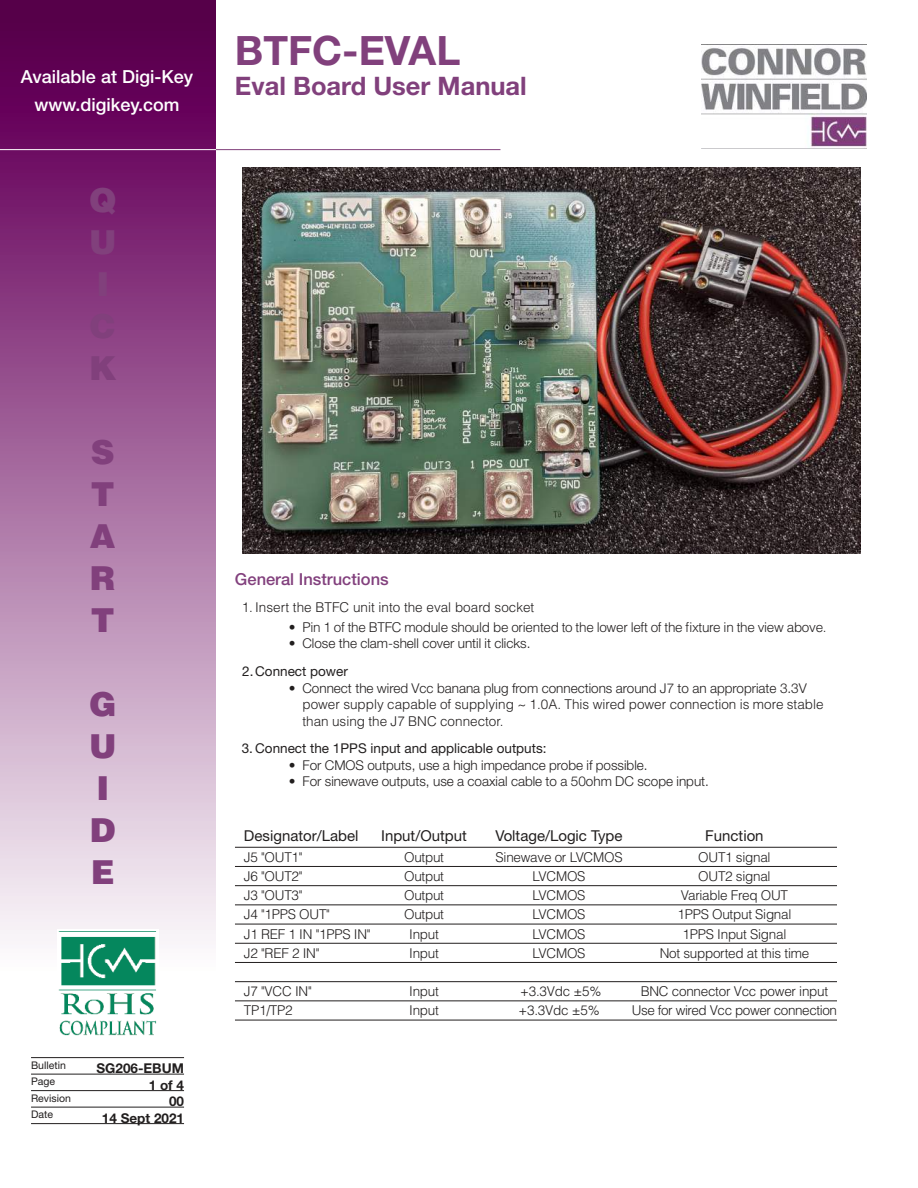
<style>
.page{position:relative;width:918px;height:1188px;background:#fff}
.page>*{position:absolute;margin:0;border:0;box-sizing:border-box;transform-origin:0 0}
.t1{font:700 40.5px "Helvetica Neue";color:#81407c}
.t2{font:900 33px/42px "Helvetica";color:#81407c}
.t3{font:700 25.5px "Helvetica Neue";color:#81407c}
.t4{font:500 18px/27.8px "Helvetica Neue";color:#fff;text-align:center}
.t5{font:500 16.5px "Helvetica Neue";color:#82407d}
.t6{font:15px "Helvetica Neue";color:#221f1f}
.t7{font:300 13.5px "Helvetica";letter-spacing:-.02em;color:#221f1f}
.t8{font:300 13.5px "Helvetica Neue";color:#221f1f}
.t9{font:300 13.5px/16.5px "Helvetica";color:#221f1f}
.t10{font:13.5px "Helvetica Neue";color:#221f1f}
.t11{font:700 13.5px "Helvetica Neue";color:#221f1f}
.t12{font:10.5px "Helvetica Neue";color:#221f1f}
.s1{font-family:"Helvetica Neue"}
</style>
<div class="page">
<img style="left:701px;top:46px;width:165px;height:103px">
<img style="left:0;top:0;width:216px;height:1125px">
<hr style="left:0;top:149px;width:216px;height:1px;background:#fff">
<hr style="left:216px;top:149px;width:284px;height:1px;background:#81407c">
<hr style="left:31px;top:1057px;width:153px;height:1px;background:#221f1f">
<hr style="left:31px;top:1074px;width:153px;height:1px;background:#221f1f">
<hr style="left:31px;top:1090px;width:153px;height:1px;background:#221f1f">
<hr style="left:31px;top:1107px;width:153px;height:1px;background:#221f1f">
<hr style="left:31px;top:1123px;width:153px;height:1px;background:#221f1f">
<hr style="left:235px;top:847px;width:602px;height:1px;background:#221f1f">
<hr style="left:235px;top:866px;width:602px;height:1px;background:#221f1f">
<hr style="left:235px;top:885px;width:602px;height:1px;background:#221f1f">
<hr style="left:235px;top:905px;width:602px;height:1px;background:#221f1f">
<hr style="left:235px;top:924px;width:602px;height:1px;background:#221f1f">
<hr style="left:235px;top:943px;width:602px;height:1px;background:#221f1f">
<hr style="left:235px;top:962px;width:602px;height:1px;background:#221f1f">
<hr style="left:235px;top:981px;width:602px;height:1px;background:#221f1f">
<hr style="left:235px;top:1001px;width:602px;height:1px;background:#221f1f">
<hr style="left:235px;top:1020px;width:602px;height:1px;background:#221f1f">
<img style="left:58px;top:929px;width:100px;height:109px">
<img style="left:243px;top:168px;width:618px;height:385px">
<h3 class="t4" style="left:21px;top:64px;width:174px">Available at Digi-Key www.digikey.com</h3>
<h2 class="t2" style="left:89px;top:180px;width:29px">Q<br>U</h2>
<h1 class="t1" style="left:235px;top:35px;width:227px">BTFC-EVAL</h1>
<h3 class="t3" style="left:235px;top:76px;width:293px">Eval Board User Manual</h3>
<h2 class="t2" style="left:90px;top:432px;width:27px;text-align:justify">S T A R T</h2>
<h2 class="t2" style="left:89px;top:684px;width:29px">G<br>U<br>I<br>D<br>E</h2>
<p class="t12" style="left:31px;top:1061px;width:36px">Bulletin</p>
<p class="t11" style="left:97px;top:1063px;width:89px">SG206-EBUM</p>
<p class="t12" style="left:31px;top:1078px;width:26px">Page</p>
<p class="t11" style="left:149px;top:1080px;width:37px">1 of 4</p>
<p class="t12" style="left:31px;top:1094px;width:41px">Revision</p>
<p class="t11" style="left:169px;top:1096px;width:17px">00</p>
<p class="t12" style="left:31px;top:1111px;width:23px">Date</p>
<p class="t11" style="left:102px;top:1113px;width:84px">14 Sept 2021</p>
<p class="t5" style="left:235px;top:573px;width:155px">General Instructions</p>
<p class="t9" style="left:242px;top:600px;width:294px">1. Insert the BTFC unit into the eval board socket</p>
<p class="t7" style="left:289px;top:622px;width:539px"><span class="s1">•</span> Pin 1 of the BTFC module should be oriented to the lower left of the fixture in the view above.</p>
<p class="t8" style="left:289px;top:638px;width:243px">• Close the clam-shell cover until it clicks.</p>
<p class="t10" style="left:242px;top:666px;width:107px">2. Connect power</p>
<p class="t8" style="left:289px;top:683px;width:519px">• Connect the wired Vcc banana plug from connections around J7 to an appropriate 3.3V</p>
<p class="t9" style="left:302px;top:697px;width:523px">power supply capable of supplying ~ 1.0A. This wired power connection is more stable than using the J7 BNC connector.</p>
<p class="t10" style="left:242px;top:743px;width:306px">3. Connect the 1PPS input and applicable outputs:</p>
<p class="t8" style="left:289px;top:760px;width:360px">• For CMOS outputs, use a high impedance probe if possible.</p>
<p class="t8" style="left:289px;top:777px;width:422px">• For sinewave outputs, use a coaxial cable to a 50ohm DC scope input.</p>
<p class="t6" style="left:244px;top:830px;width:116px">Designator/Label</p>
<p class="t6" style="left:381px;top:830px;width:87px">Input/Output</p>
<p class="t6" style="left:495px;top:830px;width:129px">Voltage/Logic Type</p>
<p class="t6" style="left:705px;top:830px;width:60px">Function</p>
<p class="t7" style="left:244px;top:852px;width:60px">J5 "OUT1"</p>
<p class="t7" style="left:404px;top:852px;width:41px">Output</p>
<p class="t7" style="left:496px;top:852px;width:128px">Sinewave or LVCMOS</p>
<p class="t7" style="left:698px;top:852px;width:74px">OUT1 signal</p>
<p class="t7" style="left:244px;top:871px;width:60px">J6 "OUT2"</p>
<p class="t7" style="left:404px;top:871px;width:41px">Output</p>
<p class="t7" style="left:533px;top:871px;width:54px">LVCMOS</p>
<p class="t7" style="left:698px;top:871px;width:74px">OUT2 signal</p>
<p class="t7" style="left:244px;top:890px;width:60px">J3 "OUT3"</p>
<p class="t7" style="left:404px;top:890px;width:41px">Output</p>
<p class="t7" style="left:533px;top:890px;width:54px">LVCMOS</p>
<p class="t7" style="left:681px;top:890px;width:109px">Variable Freq OUT</p>
<p class="t7" style="left:244px;top:909px;width:88px">J4 "1PPS OUT"</p>
<p class="t7" style="left:404px;top:909px;width:41px">Output</p>
<p class="t7" style="left:533px;top:909px;width:54px">LVCMOS</p>
<p class="t7" style="left:678px;top:909px;width:115px">1PPS Output Signal</p>
<p class="t7" style="left:244px;top:929px;width:128px">J1 REF 1 IN "1PPS IN"</p>
<p class="t7" style="left:409px;top:929px;width:31px">Input</p>
<p class="t7" style="left:533px;top:929px;width:54px">LVCMOS</p>
<p class="t7" style="left:683px;top:929px;width:105px">1PPS Input Signal</p>
<p class="t7" style="left:244px;top:948px;width:77px">J2 "REF 2 IN"</p>
<p class="t7" style="left:409px;top:948px;width:31px">Input</p>
<p class="t7" style="left:533px;top:948px;width:54px">LVCMOS</p>
<p class="t7" style="left:660px;top:948px;width:151px">Not supported at this time</p>
<p class="t7" style="left:244px;top:986px;width:69px">J7 "VCC IN"</p>
<p class="t7" style="left:409px;top:986px;width:31px">Input</p>
<p class="t7" style="left:520px;top:986px;width:83px">+3.3Vdc ±5%</p>
<p class="t7" style="left:641px;top:986px;width:189px">BNC connector Vcc power input</p>
<p class="t7" style="left:244px;top:1005px;width:50px">TP1/TP2</p>
<p class="t7" style="left:409px;top:1005px;width:31px">Input</p>
<p class="t7" style="left:519px;top:1005px;width:83px">+3.3Vdc ±5%</p>
<p class="t7" style="left:632px;top:1005px;width:207px">Use for wired Vcc power connection</p>
</div>
